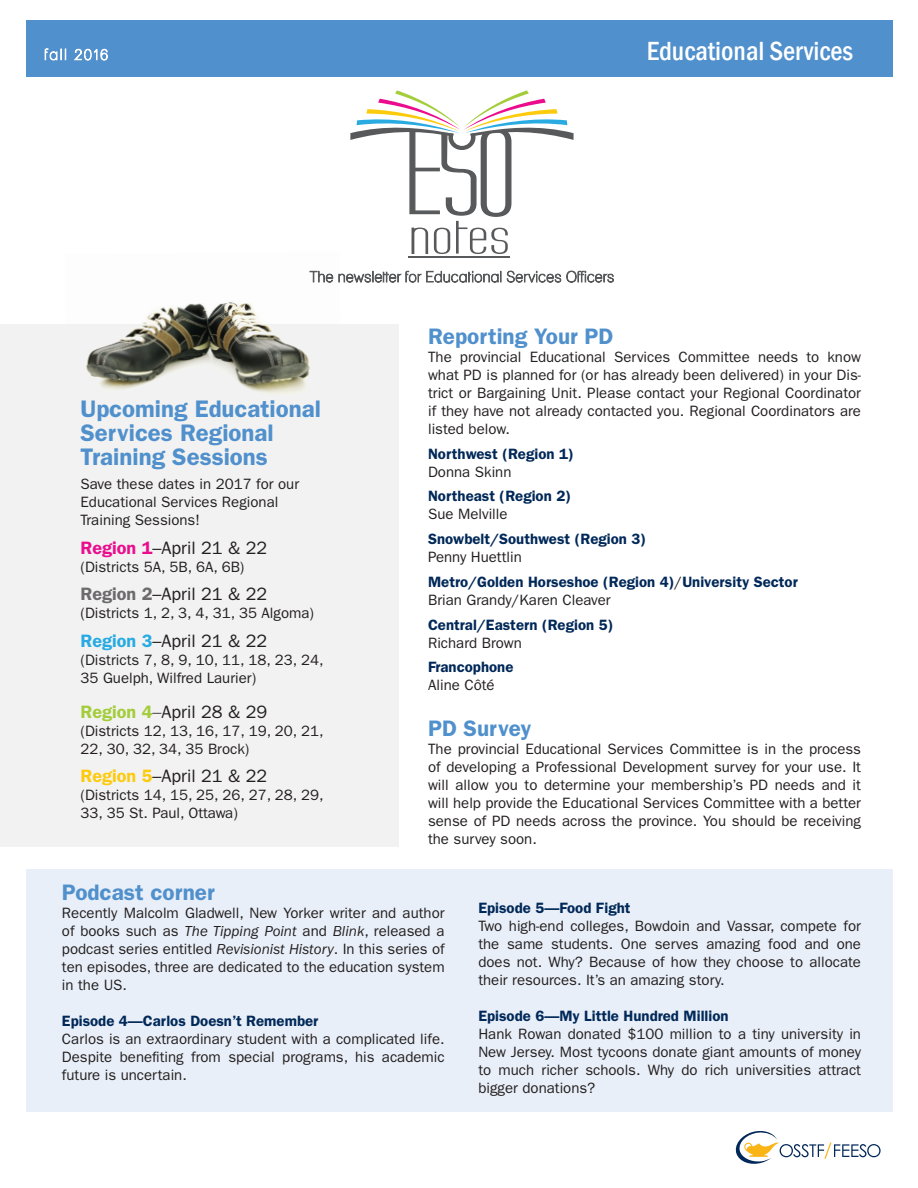
<style>
.page{position:relative;width:918px;height:1188px;background:#fff}
.page>*{position:absolute;margin:0;border:0;box-sizing:border-box;transform-origin:0 0}
.t1{font:52.8px "Labtop Down Under";color:#58595b}
.t2{font:500 condensed 27px "Franklin Gothic";color:#fff}
.t3{font:600 24px/24px "ITC Franklin Gothic Std";color:#5090cc}
.t4{font:600 22.5px "ITC Franklin Gothic Std";color:#5090cc}
.t5{font:18px "ITC Franklin Gothic Std";color:#231f20}
.t6{font:15px/18px "ITC Franklin Gothic Std";color:#231f20;text-align:justify}
.t7{font:600 15px/24.8px "ITC Franklin Gothic Std";color:#002858}
.s1{font-weight:600;color:#ea0e8e}
.s2{font-weight:600;color:#6c6a6c}
.s3{font-weight:600;color:#27abe2}
.s4{font-weight:600;color:#a3cd3a}
.s5{color:#595a5c}
.s6{font-weight:600;color:#fdcb0e}
.s7{font-weight:400;color:#231f20}
.s8{font-style:italic}
</style>
<div class="page">
<div style="left:26px;top:869px;width:866px;height:243px;background:#e9eff8"></div>
<div style="left:0;top:325px;width:399px;height:522px;background:#f2f2f2"></div>
<div style="left:26px;top:20px;width:866px;height:57px;background:#5090cc"></div>
<svg style="left:341px;top:271px;width:160px;height:11px"></svg>
<svg style="left:507px;top:271px;width:54px;height:11px"></svg>
<svg style="left:567px;top:271px;width:47px;height:11px"></svg>
<svg style="left:350px;top:90px;width:224px;height:127px"></svg>
<hr style="left:409px;top:256px;width:101px;height:2px;background:#58595b">
<svg style="left:736px;top:1131px;width:145px;height:33px"></svg>
<img style="left:65px;top:270px;width:276px;height:124px">
<svg style="left:44px;top:48px;width:22px;height:13px"></svg>
<svg style="left:74px;top:48px;width:34px;height:13px"></svg>
<h3 class="t3" style="left:81px;top:397px;width:242px">Upcoming Educational<br>Services Regional<br>Training Sessions</h3>
<p class="t6" style="left:81px;top:475px;width:220px;text-align:left">Save these dates in 2017 for our<br>Educational Services Regional<br>Training Sessions!</p>
<p class="t5" style="left:81px;top:537px;width:188px"><span class="s1">Region 1</span>–April 21 &amp; 22</p>
<p class="t6" style="left:81px;top:558px;width:165px">(Districts 5A, 5B, 6A, 6B)</p>
<p class="t5" style="left:81px;top:584px;width:188px"><span class="s2">Region 2</span>–April 21 &amp; 22</p>
<p class="t6" style="left:81px;top:604px;width:235px">(Districts 1, 2, 3, 4, 31, 35 Algoma)</p>
<p class="t5" style="left:81px;top:630px;width:188px"><span class="s3">Region 3</span>–April 21 &amp; 22</p>
<p class="t6" style="left:81px;top:651px;width:245px">(Districts 7, 8, 9, 10, 11, 18, 23, 24,<br>35 Guelph, Wilfred Laurier)</p>
<p class="t5" style="left:81px;top:702px;width:188px"><span class="s4">Region 4</span><span class="s5">–</span>April 28 &amp; 29</p>
<p class="t6" style="left:81px;top:722px;width:245px">(Districts 12, 13, 16, 17, 19, 20, 21,<br>22, 30, 32, 34, 35 Brock)</p>
<p class="t5" style="left:81px;top:766px;width:188px"><span class="s6">Region 5</span>–April 21 &amp; 22</p>
<p class="t6" style="left:81px;top:786px;width:245px">(Districts 14, 15, 25, 26, 27, 28, 29,<br>33, 35 St. Paul, Ottawa)</p>
<h1 class="t1" style="left:409px;top:205px;width:103px">notes</h1>
<h2 class="t2" style="left:647px;top:33px;width:208px">Educational Services</h2>
<h3 class="t4" style="left:428px;top:323px;width:187px">Reporting Your PD</h3>
<p class="t6" style="left:428px;top:348px;width:435px">The provincial Educational Services Committee needs to know what PD is planned for (or has already been delivered) in your Dis&shy;trict or Bargaining Unit. Please contact your Regional Coordinator if they have not already contacted you. Regional Coordinators are listed below.</p>
<p class="t7" style="left:428px;top:441px;width:147px">Northwest (Region 1)</p>
<p class="t6" style="left:428px;top:463px;width:85px">Donna Skinn</p>
<p class="t7" style="left:428px;top:484px;width:144px">Northeast (Region 2)</p>
<p class="t6" style="left:428px;top:505px;width:81px">Sue Melville</p>
<p class="t7" style="left:428px;top:527px;width:220px">Snowbelt/Southwest (Region 3)</p>
<p class="t7" style="left:428px;top:545px;width:371px"><span class="s7">Penny Huettlin<br></span>Metro/Golden Horseshoe (Region 4)<span class="s7">/</span>University Sector</p>
<p class="t6" style="left:428px;top:591px;width:184px">Brian Grandy/Karen Cleaver</p>
<p class="t7" style="left:428px;top:612px;width:187px">Central/Eastern (Region 5)</p>
<p class="t6" style="left:428px;top:634px;width:95px">Richard Brown</p>
<p class="t7" style="left:428px;top:655px;width:87px">Francophone</p>
<p class="t6" style="left:428px;top:676px;width:68px">Aline Côté</p>
<h3 class="t4" style="left:428px;top:715px;width:105px">PD Survey</h3>
<p class="t6" style="left:428px;top:740px;width:435px">The provincial Educational Services Committee is in the process of developing a Professional Development survey for your use. It will allow you to determine your membership’s PD needs and it will help provide the Educational Services Committee with a better sense of PD needs across the province. You should be receiving the survey soon.</p>
<h3 class="t4" style="left:62px;top:879px;width:154px">Podcast corner</h3>
<p class="t6" style="left:62px;top:904px;width:384px">Recently Malcolm Gladwell, New Yorker writer and author of books such as <span class="s8">The Tipping Point</span> and <span class="s8">Blink</span>, released a podcast series entitled <span class="s8">Revisionist History</span>. In this series of ten episodes, three are dedicated to the education system in the US.</p>
<p class="t7" style="left:62px;top:1008px;width:258px">Episode 4—Carlos Doesn’t Remember</p>
<p class="t6" style="left:62px;top:1030px;width:384px">Carlos is an extraordinary student with a complicated life.<br>Despite benefiting from special programs, his academic future is uncertain.</p>
<p class="t7" style="left:478px;top:895px;width:154px">Episode 5—Food Fight</p>
<p class="t6" style="left:478px;top:917px;width:384px">Two high-end colleges, Bowdoin and Vassar, compete for the same students. One serves amazing food and one does not. Why? Because of how they choose to allocate their resources. It’s an amazing story.</p>
<p class="t7" style="left:478px;top:1003px;width:252px">Episode 6—My Little Hundred Million</p>
<p class="t6" style="left:478px;top:1025px;width:384px">Hank Rowan donated $100 million to a tiny university in New Jersey. Most tycoons donate giant amounts of money to much richer schools. Why do rich universities attract bigger donations?</p>
</div>
